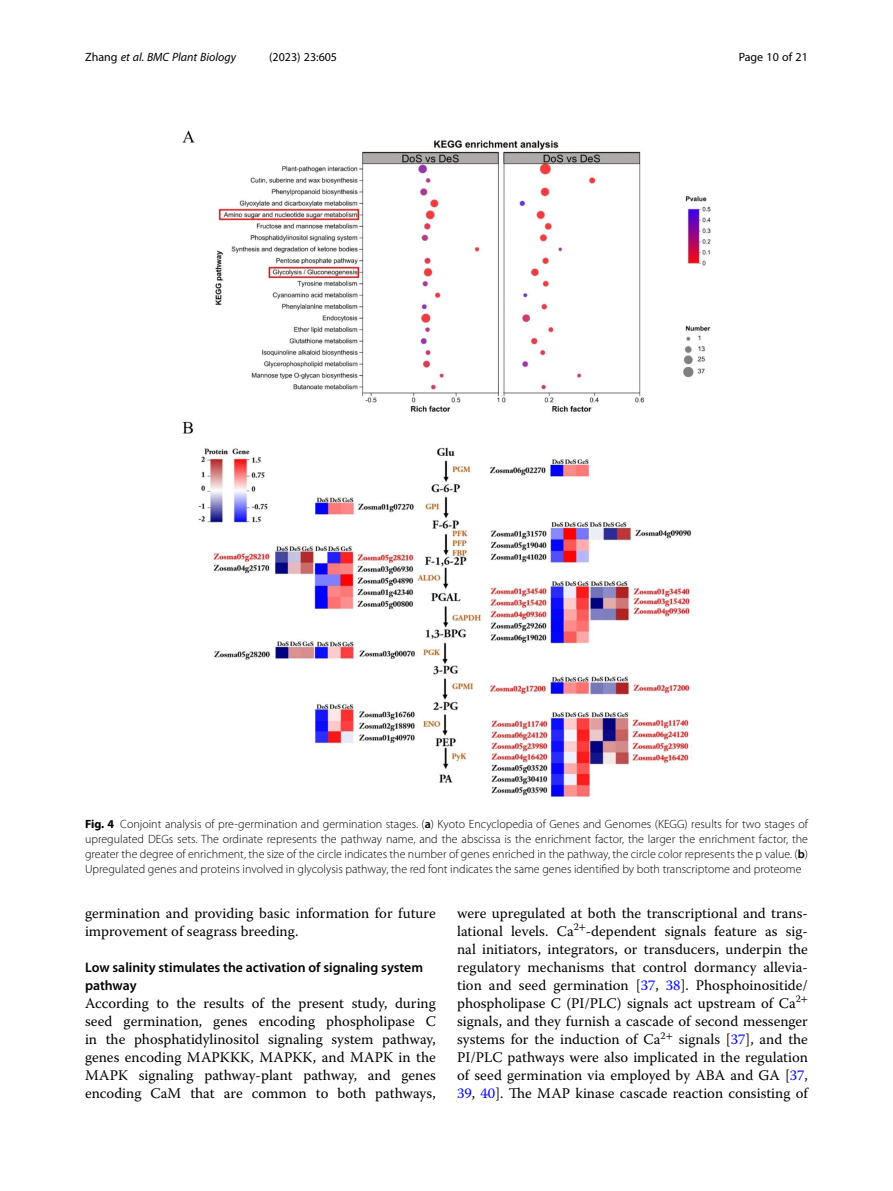
<style>
.page{position:relative;width:893px;height:1191px;background:#fff}
.page>*{position:absolute;margin:0;border:0;box-sizing:border-box;transform-origin:0 0}
.Body_Text{font:14.7px/18px "Warnock Pro";color:#000;text-align:justify}
.Head_2{font:600 13.8px/18px "Myriad Pro";color:#000}
.Figure_Caption{font:300 12px/15px "Myriad Pro";color:#000;text-align:justify}
.t1{font:italic 12px "Myriad Pro";color:#000}
.t2{font:12px "Myriad Pro";color:#000}
.s1{font-style:normal}
.s2{font-weight:700}
.s3{font-weight:600}
.s4{color:#00f}
</style>
<div class="page">
<img style="left:182px;top:130px;width:529px;height:667px">
<p class="t1" style="left:85px;top:50px;width:152px"><span class="s1">Zhang</span> et al. BMC Plant Biology</p>
<p class="t2" style="left:269px;top:50px;width:70px">(2023) 23:605</p>
<p class="t2" style="left:739px;top:50px;width:71px">Page 10 of 21</p>
<p class="Figure_Caption" style="left:85px;top:816px;width:724px"><span class="s2">Fig. 4</span> Conjoint analysis of pre-germination and germination stages. (<span class="s3">a</span>) Kyoto Encyclopedia of Genes and Genomes (KEGG) results for two stages of upregulated DEGs sets. The ordinate represents the pathway name, and the abscissa is the enrichment factor, the larger the enrichment factor, the greater the degree of enrichment, the size of the circle indicates the number of genes enriched in the pathway, the circle color represents the p value. (<span class="s3">b</span>)<br>Upregulated genes and proteins involved in glycolysis pathway, the red font indicates the same genes identified by both transcriptome and proteome</p>
<p class="Body_Text" style="left:85px;top:904px;width:352px">germination and providing basic information for future improvement of seagrass breeding.</p>
<p class="Head_2" style="left:85px;top:958px;width:340px">Low salinity stimulates the activation of signaling system pathway</p>
<p class="Body_Text" style="left:85px;top:994px;width:352px">According to the results of the present study, during seed germination, genes encoding phospholipase C in the phosphatidylinositol signaling system pathway, genes encoding MAPKKK, MAPKK, and MAPK in the MAPK signaling pathway-plant pathway, and genes encoding CaM that are common to both pathways,</p>
<p class="Body_Text" style="left:457px;top:904px;width:352px">were upregulated at both the transcriptional and trans&shy;lational levels. Ca<sup>2</sup><sup>+</sup>-dependent signals feature as sig&shy;nal initiators, integrators, or transducers, underpin the regulatory mechanisms that control dormancy allevia&shy;tion and seed germination [<span class="s4">37</span>, <span class="s4">38</span>]. Phosphoinositide/ phospholipase C (PI/PLC) signals act upstream of Ca<sup>2</sup><sup>+ </sup>signals, and they furnish a cascade of second messenger systems for the induction of Ca<sup>2</sup><sup>+</sup> signals [<span class="s4">37</span>], and the PI/PLC pathways were also implicated in the regulation of seed germination via employed by ABA and GA [<span class="s4">37</span>, <span class="s4">39</span>, <span class="s4">40</span>]. The MAP kinase cascade reaction consisting of</p>
</div>
